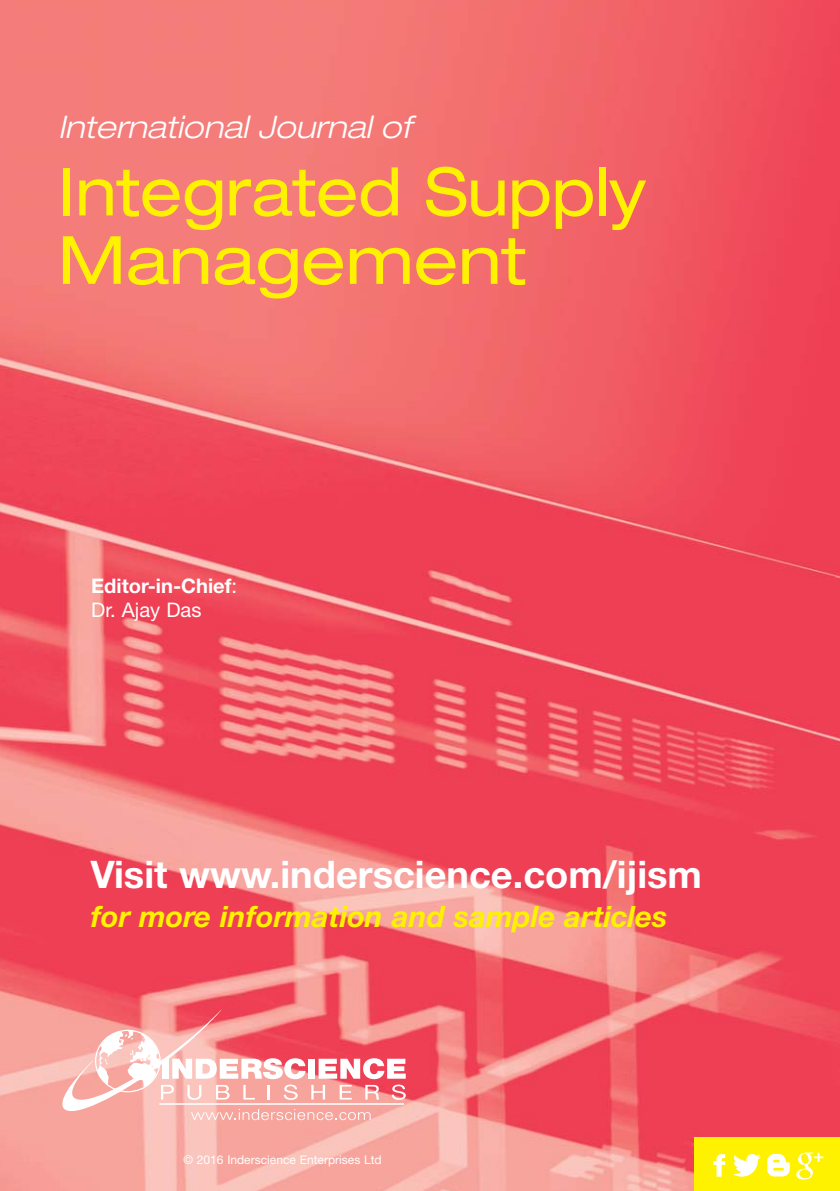
<style>
.page{position:relative;width:840px;height:1191px;background:#fff}
.page>*{position:absolute;margin:0;border:0;box-sizing:border-box;transform-origin:0 0}
.t1{font:expanded 66.6px/68.4px "Helvetica Neue";color:#fff200;scale:.95 1}
.t2{font:700 38px "Helvetica Neue";color:#fff}
.t3{font:italic 300 expanded 31.2px "Helvetica Neue";color:#fff}
.t4{font:italic 700 29.4px "Helvetica Neue";color:#fff200}
.t5{font:700 20px/24.4px "Helvetica Neue";color:#fff}
.t6{font:12px "Helvetica Neue";color:#fff}
.s1{font-weight:400}
</style>
<div class="page">
<img style="left:0;top:0;width:839px;height:1191px">
<svg style="left:62px;top:1009px;width:343px;height:111px;background:#f6a3a3"></svg>
<div style="left:694px;top:1137px;width:145px;height:54px;background:#fff200"></div>
<svg style="left:713px;top:1154px;width:11px;height:22px"></svg>
<svg style="left:733px;top:1154px;width:27px;height:22px"></svg>
<svg style="left:767px;top:1153px;width:22px;height:23px"></svg>
<svg style="left:796px;top:1152px;width:26px;height:27px"></svg>
<p class="t3" style="left:58px;top:115px;width:354px">International Journal of</p>
<h1 class="t1" style="left:58px;top:163px;width:620px">Integrated Supply<br>Management</h1>
<p class="t5" style="left:91px;top:575px;width:147px">Editor-in-Chief<span class="s1">:<br>Dr. Ajay Das</span></p>
<p class="t2" style="left:91px;top:860px;width:612px">Visit www.inderscience.com/ijism</p>
<p class="t4" style="left:91px;top:906px;width:577px">for more information and sample articles</p>
<p class="t6" style="left:183px;top:1155px;width:199px">© 2016 Inderscience Enterprises Ltd</p>
</div>
